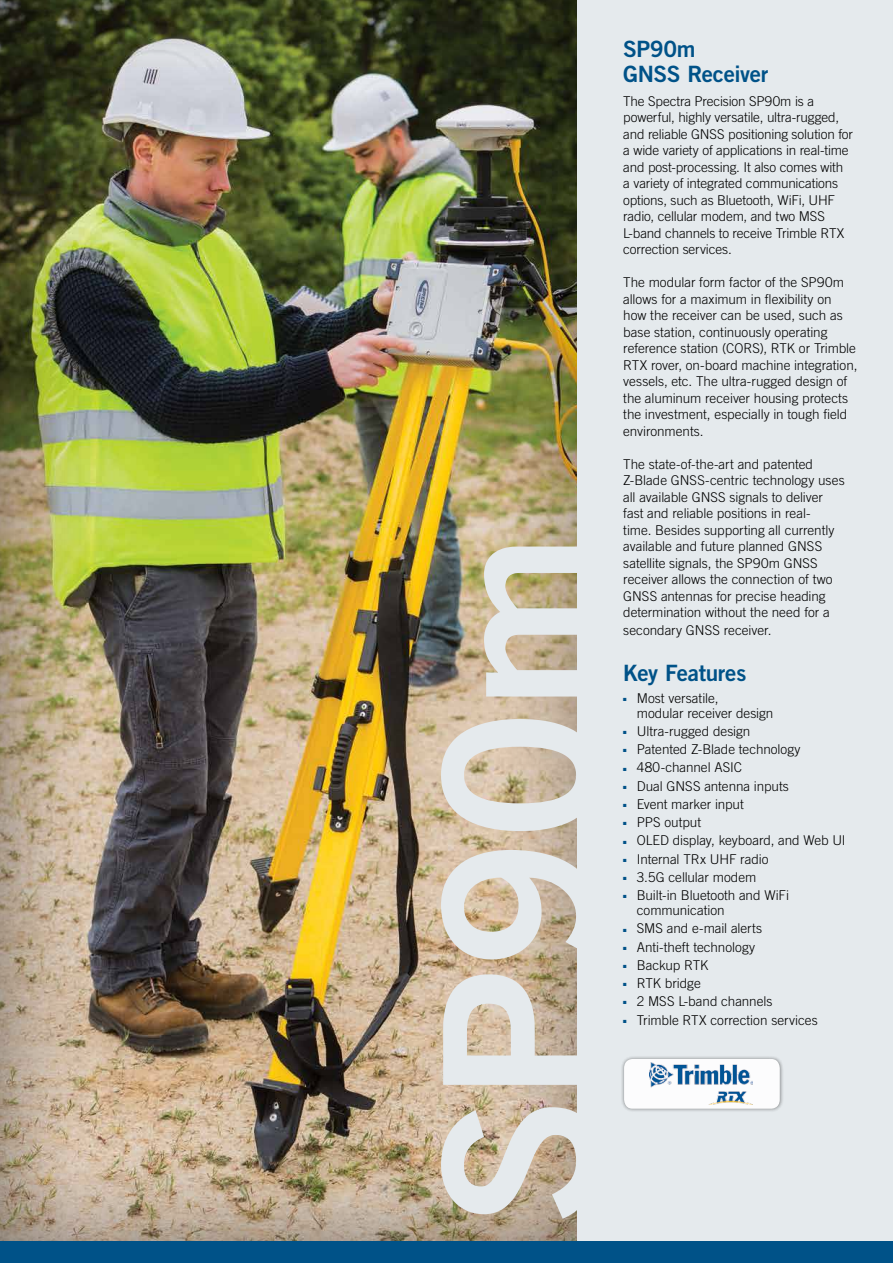
<style>
.page{position:relative;width:893px;height:1263px;background:#fff}
.page>*{position:absolute;margin:0;border:0;box-sizing:border-box;transform-origin:0 0}
.t1{font:213px "Trade Gothic LT Std Bd 2";letter-spacing:-.01em;color:#e5eaed}
.t2{font:22.5px/25.5px "Trade Gothic LT Std Bd 2";letter-spacing:-.02em;color:#005288}
.t3{font:300 13.5px/16.5px "Trade Gothic LT Std";letter-spacing:-.005em;color:#000}
.s1{color:#005288}
</style>
<div class="page">
<div style="left:0;top:0;width:593px;height:1245px;background:#000;opacity:.49"></div>
<div style="left:578px;top:0;width:315px;height:1251px;background:#e5eaed"></div>
<div style="left:0;top:1241px;width:893px;height:22px;background:#005288"></div>
<div style="left:620px;top:1055px;width:164px;height:57px;background:#000;opacity:.5"></div>
<div style="left:624px;top:1059px;width:156px;height:50px;background:#fff;border-radius:9px"></div>
<img style="left:649px;top:1063px;width:104px;height:42px">
<h1 class="t1" style="left:389px;top:1226px;width:695px;rotate:-90deg">SP90m</h1>
<h2 class="t2" style="left:623px;top:36px;width:146px">SP90m<br>GNSS Receiver</h2>
<p class="t3" style="left:623px;top:92px;width:231px">The Spectra Precision SP90m is a powerful, highly versatile, ultra-rugged, and reliable GNSS positioning solution for a wide variety of applications in real-time and post-processing. It also comes with a variety of integrated communications options, such as Bluetooth, WiFi, UHF radio, cellular modem, and two MSS L-band channels to receive Trimble RTX correction services.</p>
<p class="t3" style="left:623px;top:274px;width:236px">The modular form factor of the SP90m allows for a maximum in flexibility on how the receiver can be used, such as base station, continuously operating reference station (CORS), RTK or Trimble RTX rover, on-board machine integration, vessels, etc. The ultra-rugged design of the aluminum receiver housing protects the investment, especially in tough field environments.</p>
<p class="t3" style="left:623px;top:455px;width:223px">The state-of-the-art and patented Z-Blade GNSS-centric technology uses all available GNSS signals to deliver fast and reliable positions in real-<br>time. Besides supporting all currently available and future planned GNSS satellite signals, the SP90m GNSS receiver allows the connection of two GNSS antennas for precise heading determination without the need for a</p>
<p class="t3" style="left:623px;top:622px;width:150px">secondary GNSS receiver.</p>
<h2 class="t2" style="left:623px;top:660px;width:125px">Key Features</h2>
<p class="t3" style="left:637px;top:690px;width:138px;line-height:15px;text-indent:-13px"><span class="s1">■</span> Most versatile,<br>modular receiver design</p>
<p class="t3" style="left:623px;top:723px;width:129px"><span class="s1">■</span> Ultra-rugged design</p>
<p class="t3" style="left:623px;top:741px;width:179px"><span class="s1">■</span> Patented Z-Blade technology</p>
<p class="t3" style="left:623px;top:759px;width:120px"><span class="s1">■</span> 480-channel ASIC</p>
<p class="t3" style="left:623px;top:777px;width:167px"><span class="s1">■</span> Dual GNSS antenna inputs</p>
<p class="t3" style="left:623px;top:796px;width:122px"><span class="s1">■</span> Event marker input</p>
<p class="t3" style="left:623px;top:814px;width:79px"><span class="s1">■</span> PPS output</p>
<p class="t3" style="left:623px;top:832px;width:224px"><span class="s1">■</span> OLED display, keyboard, and Web UI</p>
<p class="t3" style="left:623px;top:850px;width:147px"><span class="s1">■</span> Internal TRx UHF radio</p>
<p class="t3" style="left:623px;top:869px;width:135px"><span class="s1">■</span> 3.5G cellular modem</p>
<p class="t3" style="left:637px;top:888px;width:154px;line-height:15px;text-indent:-13px"><span class="s1">■</span> Built-in Bluetooth and WiFi communication</p>
<p class="t3" style="left:623px;top:920px;width:140px"><span class="s1">■</span> SMS and e-mail alerts</p>
<p class="t3" style="left:623px;top:938px;width:133px"><span class="s1">■</span> Anti-theft technology</p>
<p class="t3" style="left:623px;top:957px;width:87px"><span class="s1">■</span> Backup RTK</p>
<p class="t3" style="left:623px;top:975px;width:79px"><span class="s1">■</span> RTK bridge</p>
<p class="t3" style="left:623px;top:993px;width:151px"><span class="s1">■</span> 2 MSS L-band channels</p>
<p class="t3" style="left:623px;top:1011px;width:196px"><span class="s1">■</span> Trimble RTX correction services</p>
</div>
